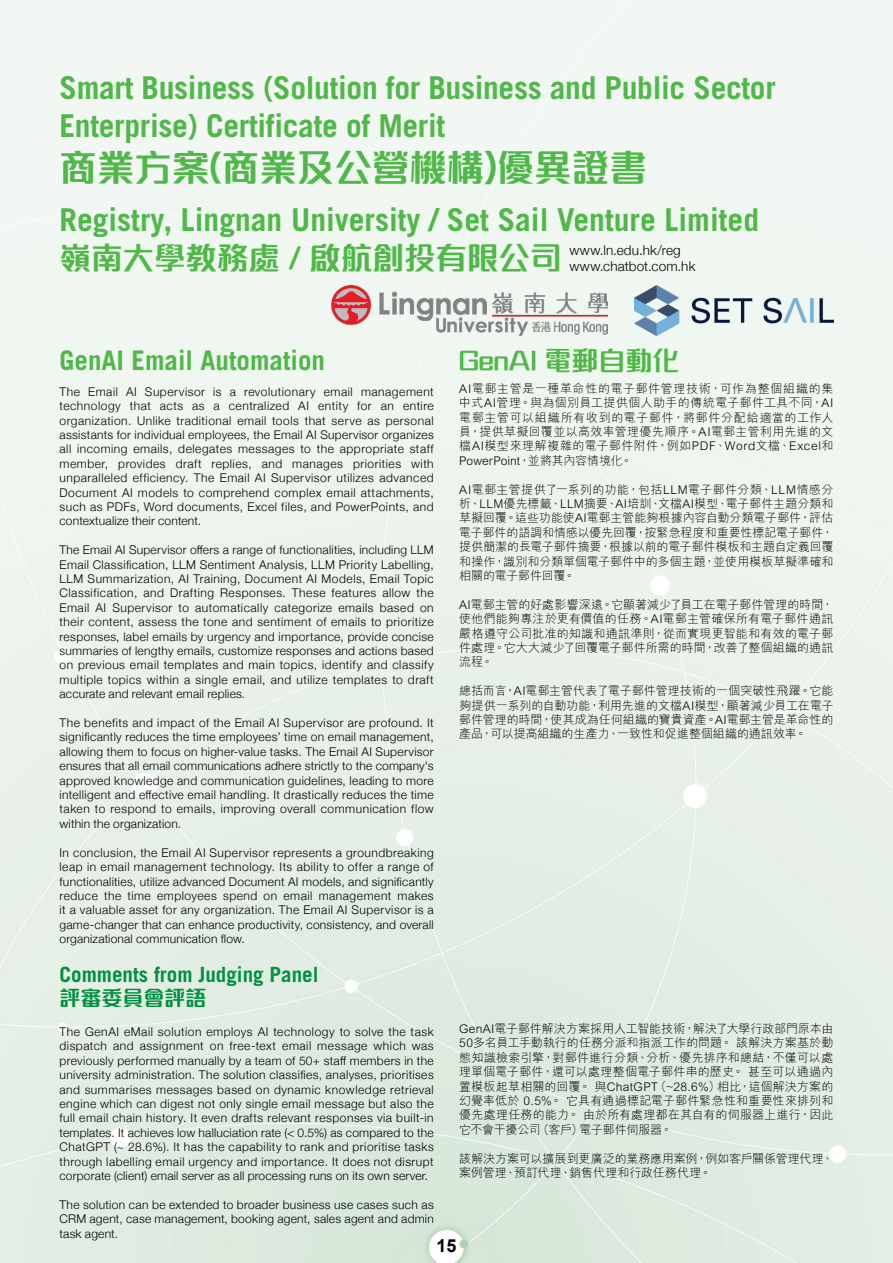
<style>
.page{position:relative;width:893px;height:1263px;background:#fff}
.page>*{position:absolute;margin:0;border:0;box-sizing:border-box;transform-origin:0 0}
.t1{font:700 37.5px "M Finance HK";color:#50b848}
.t2{font:700 31.5px/37.8px "Trade Gothic";letter-spacing:-.01em;color:#50b848}
.t3{font:700 31.5px "M Finance HK";color:#50b848}
.t4{font:700 27px "Trade Gothic";color:#50b848}
.t5{font:700 27px "M Finance HK";color:#50b848}
.t6{font:700 21px "Trade Gothic";color:#009042}
.t7{font:700 21px "M Finance HK";color:#009042}
.t8{font:700 18px "Arial";color:#000}
.t9{font:300 13.5px/16.2px "Helvetica Neue";letter-spacing:.01em;color:#000}
.t10{font:300 12px/14.4px "Helvetica Neue";letter-spacing:.015em;color:#000;text-align:justify}
.t11{font:300 12px/14.4px "M Hei HK";color:#000;text-align:justify}
</style>
<div class="page">
<img style="left:0;top:0;width:893px;height:1263px">
<img style="left:635px;top:286px;width:198px;height:49px">
<img style="left:331px;top:285px;width:276px;height:51px">
<h2 class="t2" style="left:60px;top:69px;width:718px">Smart Business (Solution for Business and Public Sector<br>Enterprise) Certificate of Merit</h2>
<h1 class="t1" style="left:60px;top:140px;width:589px">商業方案(商業及公營機構)優異證書</h1>
<h2 class="t2" style="left:60px;top:200px;width:701px">Registry, Lingnan University / Set Sail Venture Limited</h2>
<h2 class="t3" style="left:60px;top:234px;width:504px">嶺南大學教務處 / 啟航創投有限公司</h2>
<p class="t9" style="left:569px;top:241px;width:127px">www.ln.edu.hk/reg www.chatbot.com.hk</p>
<h3 class="t4" style="left:60px;top:344px;width:267px">GenAI Email Automation</h3>
<h3 class="t5" style="left:459px;top:340px;width:222px">GenAI 電郵自動化</h3>
<p class="t10" style="left:60px;top:383px;width:376px">The Email AI Supervisor is a revolutionary email management technology that acts as a centralized AI entity for an entire organization. Unlike traditional email tools that serve as personal assistants for individual employees, the Email AI Supervisor organizes all incoming emails, delegates messages to the appropriate staff member, provides draft replies, and manages priorities with unparalleled efficiency. The Email AI Supervisor utilizes advanced Document AI models to comprehend complex email attachments, such as PDFs, Word documents, Excel files, and PowerPoints, and contextualize their content.</p>
<p class="t10" style="left:60px;top:542px;width:376px">The Email AI Supervisor offers a range of functionalities, including LLM Email Classification, LLM Sentiment Analysis, LLM Priority Labelling, LLM Summarization, AI Training, Document AI Models, Email Topic Classification, and Drafting Responses. These features allow the Email AI Supervisor to automatically categorize emails based on their content, assess the tone and sentiment of emails to prioritize responses, label emails by urgency and importance, provide concise summaries of lengthy emails, customize responses and actions based on previous email templates and main topics, identify and classify multiple topics within a single email, and utilize templates to draft accurate and relevant email replies.</p>
<p class="t10" style="left:60px;top:715px;width:376px">The benefits and impact of the Email AI Supervisor are profound. It significantly reduces the time employees’ time on email management, allowing them to focus on higher-value tasks. The Email AI Supervisor ensures that all email communications adhere strictly to the company's approved knowledge and communication guidelines, leading to more intelligent and effective email handling. It drastically reduces the time taken to respond to emails, improving overall communication flow within the organization.</p>
<p class="t10" style="left:60px;top:844px;width:376px">In conclusion, the Email AI Supervisor represents a groundbreaking leap in email management technology. Its ability to offer a range of functionalities, utilize advanced Document AI models, and significantly reduce the time employees spend on email management makes it a valuable asset for any organization. The Email AI Supervisor is a game-changer that can enhance productivity, consistency, and overall organizational communication flow.</p>
<h3 class="t6" style="left:60px;top:961px;width:261px">Comments from Judging Panel</h3>
<h3 class="t7" style="left:60px;top:982px;width:148px">評審委員會評語</h3>
<p class="t11" style="left:459px;top:381px;width:376px">AI電郵主管是一種革命性的電子郵件管理技術，可作為整個組織的集中式AI管理。與為個別員工提供個人助手的傳統電子郵件工具不同，AI電郵主管可以組織所有收到的電子郵件，將郵件分配給適當的工作人員，提供草擬回覆並以高效率管理優先順序。AI電郵主管利用先進的文檔AI模型來理解複雜的電子郵件附件，例如PDF、Word文檔、Excel和PowerPoint，並將其內容情境化。</p>
<p class="t11" style="left:459px;top:482px;width:376px">AI電郵主管提供了一系列的功能，包括LLM電子郵件分類、LLM情感分析、LLM優先標籤、LLM摘要、AI培訓、文檔AI模型、電子郵件主題分類和草擬回覆。這些功能使AI電郵主管能夠根據內容自動分類電子郵件，評估電子郵件的語調和情感以優先回覆，按緊急程度和重要性標記電子郵件，提供簡潔的長電子郵件摘要，根據以前的電子郵件模板和主題自定義回覆和操作，識別和分類單個電子郵件中的多個主題，並使用模板草擬準確和相關的電子郵件回覆。</p>
<p class="t11" style="left:459px;top:597px;width:376px">AI電郵主管的好處影響深遠。它顯著減少了員工在電子郵件管理的時間，使他們能夠專注於更有價值的任務。AI電郵主管確保所有電子郵件通訊嚴格遵守公司批准的知識和通訊準則，從而實現更智能和有效的電子郵件處理。它大大減少了回覆電子郵件所需的時間，改善了整個組織的通訊流程。</p>
<p class="t11" style="left:459px;top:683px;width:376px">總括而言，AI電郵主管代表了電子郵件管理技術的一個突破性飛躍。它能夠提供一系列的自動功能，利用先進的文檔AI模型，顯著減少員工在電子郵件管理的時間，使其成為任何組織的寶貴資產。AI電郵主管是革命性的產品，可以提高組織的生產力、一致性和促進整個組織的通訊效率。</p>
<p class="t11" style="left:459px;top:1021px;width:376px">GenAI電子郵件解決方案採用人工智能技術，解決了大學行政部門原本由50多名員工手動執行的任務分派和指派工作的問題。 該解決方案基於動態知識檢索引擎，對郵件進行分類、分析、優先排序和總結，不僅可以處理單個電子郵件，還可以處理整個電子郵件串的歷史。 甚至可以通過內置模板起草相關的回覆。 與ChatGPT（~28.6%）相比，這個解決方案的幻覺率低於 0.5%。 它具有通過標記電子郵件緊急性和重要性來排列和優先處理任務的能力。 由於所有處理都在其自有的伺服器上進行，因此它不會干擾公司（客戶）電子郵件伺服器。</p>
<p class="t11" style="left:459px;top:1150px;width:376px">該解決方案可以擴展到更廣泛的業務應用案例，例如客戶關係管理代理、案例管理、預訂代理、銷售代理和行政任務代理。</p>
<p class="t10" style="left:60px;top:1024px;width:376px">The GenAI eMail solution employs AI technology to solve the task dispatch and assignment on free-text email message which was previously performed manually by a team of 50+ staff members in the university administration. The solution classifies, analyses, prioritises and summarises messages based on dynamic knowledge retrieval engine which can digest not only single email message but also the full email chain history. It even drafts relevant responses via built-in templates. It achieves low halluciation rate (&lt; 0.5%) as compared to the ChatGPT (~ 28.6%). It has the capability to rank and prioritise tasks through labelling email urgency and importance. It does not disrupt corporate (client) email server as all processing runs on its own server.</p>
<p class="t10" style="left:60px;top:1196px;width:376px">The solution can be extended to broader business use cases such as CRM agent, case management, booking agent, sales agent and admin task agent.</p>
<h3 class="t8" style="left:436px;top:1234px;width:22px">15</h3>
</div>
